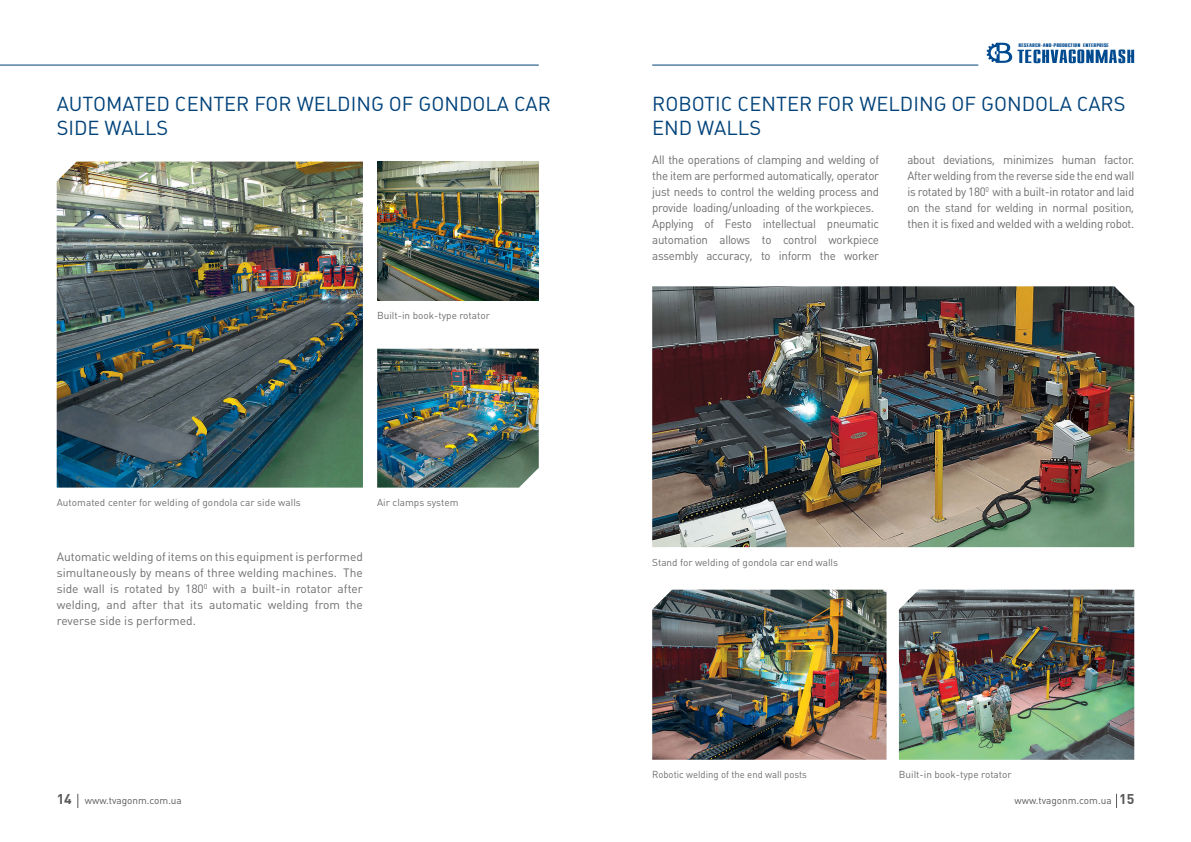
<style>
.page{position:relative;width:1191px;height:842px;background:#fff}
.page>*{position:absolute;margin:0;border:0;box-sizing:border-box;transform-origin:0 0}
.t1{font:20px/24px "Plumb";color:#00427a}
.t2{font:12px/16px "Plumb";letter-spacing:-.02em;color:#6d6e71;text-align:justify;scale:.96 1}
.t3{font:12px/16px "Plumb";letter-spacing:-.02em;color:#6d6e71;text-align:justify}
.t4{font:10px "Plumb";color:#6d6e71}
.t5{font:10px "Plumb";color:#58595b}
.t6{font:10px "Plumb";color:#6d6e71;scale:.95 1}
.t7{font:4.3px "Compact";color:#004a8f;scale:1.72 1}
.s1{font-weight:700;font-size:14px}
</style>
<div class="page">
<svg style="left:1116px;top:794px;width:1px;height:14px"></svg>
<svg style="left:986px;top:43px;width:148px;height:20px"></svg>
<hr style="left:652px;top:65px;width:326px;height:1px;background:#00427a">
<svg style="left:77px;top:794px;width:1px;height:14px"></svg>
<img style="left:57px;top:162px;width:306px;height:326px">
<img style="left:377px;top:162px;width:162px;height:138px">
<img style="left:377px;top:349px;width:162px;height:139px">
<img style="left:652px;top:286px;width:482px;height:261px">
<img style="left:652px;top:590px;width:234px;height:170px">
<img style="left:899px;top:590px;width:235px;height:170px">
<hr style="left:0;top:65px;width:539px;height:1px;background:#00427a">
<p class="t7" style="left:1018px;top:43px;width:54px">RESEARCH-AND-PRODUCTION ENTERPRISE</p>
<p class="t1" style="left:57px;top:92px;width:496px">AUTOMATED CENTER FOR WELDING OF GONDOLA CAR<br>SIDE WALLS</p>
<p class="t1" style="left:652px;top:92px;width:475px">ROBOTIC CENTER FOR WELDING OF GONDOLA CARS<br>END WALLS</p>
<p class="t2" style="left:652px;top:152px;width:238px">All the operations of clamping and welding of the item are performed automatically, operator just needs to control the welding process and provide loading/unloading of the workpieces.</p>
<p class="t2" style="left:652px;top:216px;width:238px">Applying of Festo intellectual pneumatic automation allows to control workpiece assembly accuracy, to inform the worker</p>
<p class="t2" style="left:907px;top:152px;width:238px">about deviations, minimizes human factor.<br>After welding from the reverse side the end wall is rotated by 180<sup>0</sup> with a built-in rotator and laid on the stand for welding in normal position, then it is fixed and welded with a welding robot.</p>
<p class="t4" style="left:377px;top:310px;width:114px">Built-in book-type rotator</p>
<p class="t4" style="left:57px;top:497px;width:246px">Automated center for welding of gondola car side walls</p>
<p class="t4" style="left:377px;top:497px;width:83px">Air clamps system</p>
<p class="t3" style="left:57px;top:549px;width:308px">Automatic welding of items on this equipment is performed simultaneously by means of three welding machines. The side wall is rotated by 180<sup>0</sup> with a built-in rotator after welding, and after that its automatic welding from the reverse side is performed.</p>
<p class="t4" style="left:652px;top:556px;width:187px">Stand for welding of gondola car end walls</p>
<p class="t6" style="left:652px;top:769px;width:164px">Robotic welding of the end wall posts</p>
<p class="t4" style="left:899px;top:769px;width:114px">Built-in book-type rotator</p>
<p class="t5" style="left:57px;top:794px;width:127px"><span class="s1">14</span> www.tvagonm.com.ua</p>
<p class="t5" style="left:1014px;top:794px;width:121px">www.tvagonm.com.ua <span class="s1">15</span></p>
</div>
